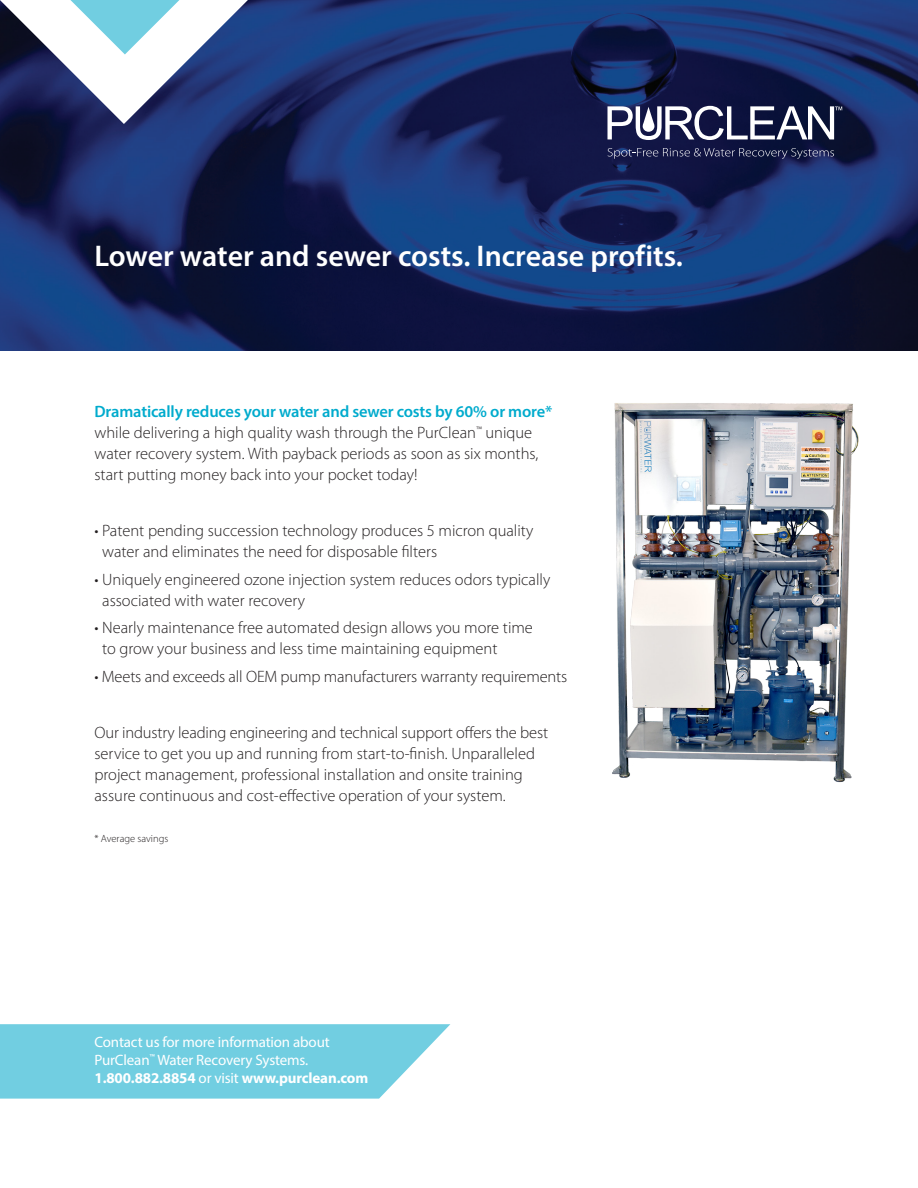
<style>
.page{position:relative;width:918px;height:1188px;background:#fff}
.page>*{position:absolute;margin:0;border:0;box-sizing:border-box;transform-origin:0 0}
.t1{font:600 30px "Myriad Pro";color:#fff}
.t2{font:300 16.5px/21px "Myriad Pro";color:#231f20}
.t3{font:15px/18px "Myriad Pro";letter-spacing:-.01em;color:#fff}
.t4{font:300 10.5px "Myriad Pro";color:#231f20}
.s1{font-weight:600;color:#00abcd}
.s2{font-weight:700}
</style>
<div class="page">
<img style="left:0;top:0;width:918px;height:351px">
<svg style="left:0;top:1024px;width:450px;height:75px;background:#7cd2e3"></svg>
<svg style="left:608px;top:106px;width:234px;height:34px"></svg>
<svg style="left:608px;top:148px;width:226px;height:11px;background:#2f335b"></svg>
<svg style="left:0;top:0;width:248px;height:124px"></svg>
<img style="left:612px;top:403px;width:247px;height:380px">
<p class="t1" style="left:94px;top:236px;width:590px">Lower water and sewer costs. Increase profits.</p>
<p class="t2" style="left:94px;top:401px;width:459px"><span class="s1">Dramatically reduces your water and sewer costs by 60% or more* </span>while delivering a high quality wash through the PurClean<sup>™</sup> unique water recovery system. With payback periods as soon as six months, start putting money back into your pocket today!</p>
<p class="t2" style="left:102px;top:520px;width:433px;text-indent:-8px">• Patent pending succession technology produces 5 micron quality water and eliminates the need for disposable filters</p>
<p class="t2" style="left:102px;top:568px;width:450px;text-indent:-8px">• Uniquely engineered ozone injection system reduces odors typically associated with water recovery</p>
<p class="t2" style="left:102px;top:617px;width:432px;text-indent:-8px">• Nearly maintenance free automated design allows you more time to grow your business and less time maintaining equipment</p>
<p class="t2" style="left:94px;top:666px;width:474px">• Meets and exceeds all OEM pump manufacturers warranty requirements</p>
<p class="t2" style="left:94px;top:721px;width:455px">Our industry leading engineering and technical support offers the best service to get you up and running from start-to-finish. Unparalleled project management, professional installation and onsite training assure continuous and cost-effective operation of your system.</p>
<p class="t4" style="left:94px;top:832px;width:75px">* Average savings</p>
<p class="t3" style="left:94px;top:1033px;width:275px">Contact us for more information about<br>PurClean<sup>™</sup> Water Recovery Systems.<br><span class="s2">1.800.882.8854</span> or visit <span class="s2">www.purclean.com</span></p>
</div>
